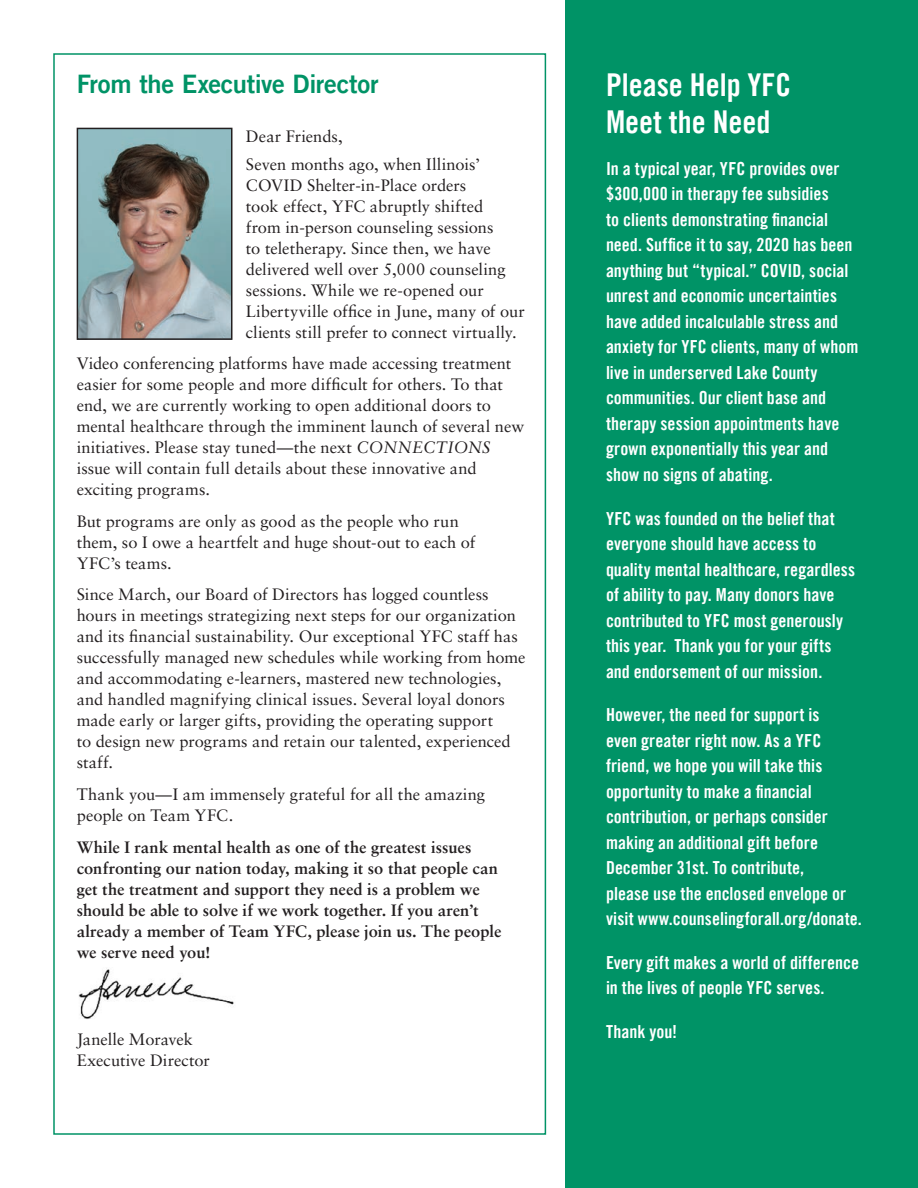
<style>
.page{position:relative;width:918px;height:1188px;background:#fff}
.page>*{position:absolute;margin:0;border:0;box-sizing:border-box;transform-origin:0 0}
.t1{font:31.5px/37.8px "Trade Gothic LT Pro Bd Cn 20";color:#fff}
.t2{font:25.5px "Trade Gothic LT Pro Bd 2";letter-spacing:-.015em;color:#009366}
.Plain_Text{font:18px/25.5px "Trade Gothic LT Pro Bd Cn 20";color:#fff}
.Body_Text{font:16.5px/21px "Sabon LT Std";color:#231f20}
.Body_Text-2{font:700 16.5px/21px "Sabon LT Std";color:#231f20}
.s1{font-style:italic}
</style>
<div class="page">
<img style="left:80px;top:131px;width:149px;height:206px">
<div style="left:77px;top:128px;width:155px;height:212px;border:2px solid #231f20"></div>
<div style="left:566px;top:0;width:352px;height:1188px;background:#009366"></div>
<img style="left:78px;top:968px;width:156px;height:51px">
<p class="t2" style="left:77px;top:68px;width:303px">From the Executive Director</p>
<p class="Body_Text" style="left:246px;top:126px;width:98px">Dear Friends,</p>
<p class="Body_Text" style="left:246px;top:153px;width:280px">Seven months ago, when Illinois’ COVID Shelter-in-Place orders<br>took effect, YFC abruptly shifted<br>from in-person counseling sessions<br>to teletherapy. Since then, we have delivered well over 5,000 counseling sessions. While we re-opened our Libertyville office in June, many of our clients still prefer to connect virtually.</p>
<p class="Body_Text" style="left:77px;top:353px;width:449px">Video conferencing platforms have made accessing treatment easier for some people and more difficult for others. To that end, we are currently working to open additional doors to mental healthcare through the imminent launch of several new initiatives. Please stay tuned—the next <span class="s1">CONNECTIONS </span>issue will contain full details about these innovative and exciting programs.</p>
<p class="Body_Text" style="left:77px;top:510px;width:400px">But programs are only as good as the people who run them, so I owe a heartfelt and huge shout-out to each of<br>YFC’s teams.</p>
<p class="Body_Text" style="left:77px;top:584px;width:450px">Since March, our Board of Directors has logged countless hours in meetings strategizing next steps for our organization and its financial sustainability. Our exceptional YFC staff has successfully managed new schedules while working from home and accommodating e-learners, mastered new technologies, and handled magnifying clinical issues. Several loyal donors made early or larger gifts, providing the operating support<br>to design new programs and retain our talented, experienced staff.</p>
<p class="Body_Text" style="left:77px;top:784px;width:410px">Thank you—I am immensely grateful for all the amazing people on Team YFC.</p>
<p class="Body_Text-2" style="left:77px;top:836px;width:426px">While I rank mental health as one of the greatest issues confronting our nation today, making it so that people can get the treatment and support they need is a problem we should be able to solve if we work together. If you aren’t already a member of Team YFC, please join us. The people we serve need you!</p>
<p class="Body_Text" style="left:77px;top:1028px;width:118px">Janelle Moravek</p>
<p class="Body_Text" style="left:77px;top:1049px;width:135px">Executive Director</p>
<p class="t1" style="left:606px;top:65px;width:187px">Please Help YFC<br>Meet the Need</p>
<p class="Plain_Text" style="left:606px;top:156px;width:254px">In a typical year, YFC provides over $300,000 in therapy fee subsidies<br>to clients demonstrating financial need. Suffice it to say, 2020 has been anything but “typical.” COVID, social unrest and economic uncertainties have added incalculable stress and anxiety for YFC clients, many of whom live in underserved Lake County communities. Our client base and therapy session appointments have grown exponentially this year and show no signs of abating.</p>
<p class="Plain_Text" style="left:606px;top:505px;width:251px">YFC was founded on the belief that everyone should have access to quality mental healthcare, regardless of ability to pay. Many donors have contributed to YFC most generously this year. Thank you for your gifts and endorsement of our mission.</p>
<p class="Plain_Text" style="left:606px;top:702px;width:257px">However, the need for support is<br>even greater right now. As a YFC friend, we hope you will take this opportunity to make a financial contribution, or perhaps consider making an additional gift before December 31st. To contribute,<br>please use the enclosed envelope or visit www.counselingforall.org/donate.</p>
<p class="Plain_Text" style="left:606px;top:950px;width:255px">Every gift makes a world of difference in the lives of people YFC serves.</p>
<p class="Plain_Text" style="left:606px;top:1019px;width:73px">Thank you!</p>
</div>
